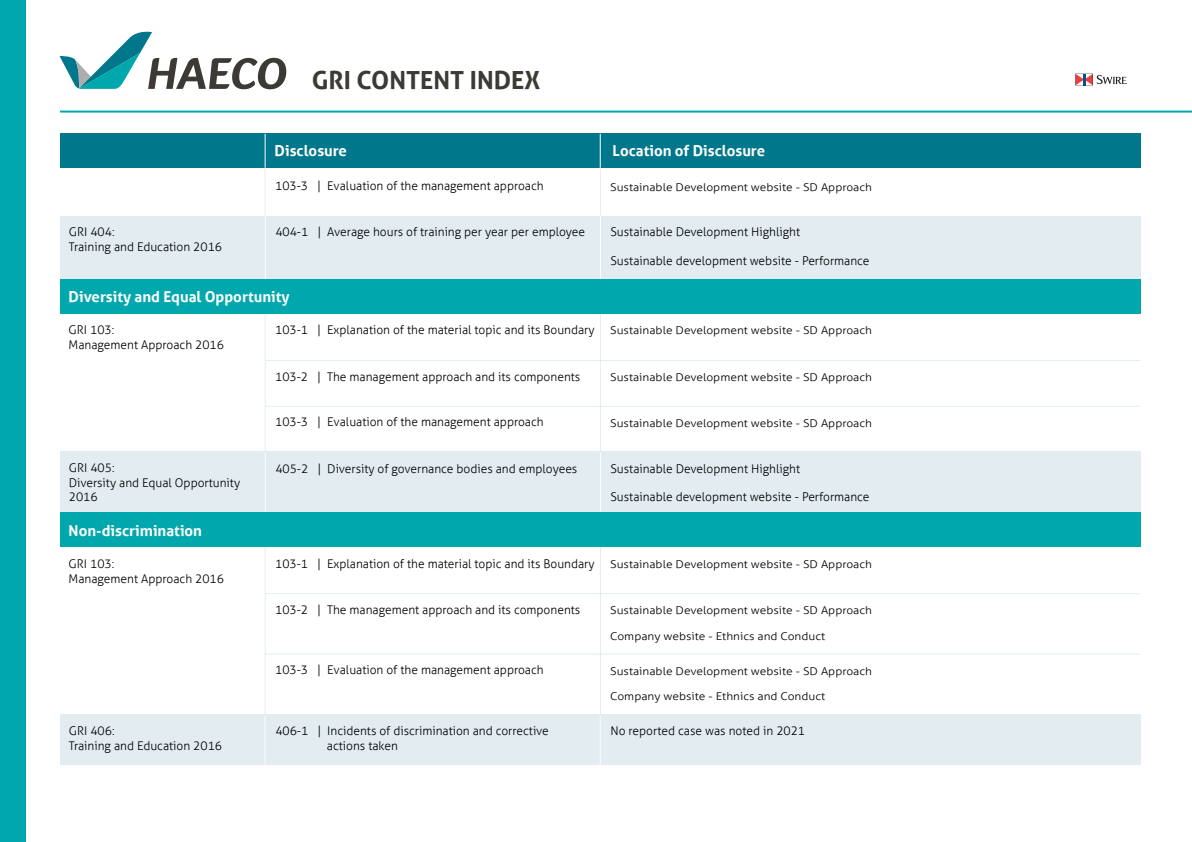
<style>
.page{position:relative;width:1192px;height:842px;background:#fff}
.page>*{position:absolute;margin:0;border:0;box-sizing:border-box;transform-origin:0 0}
.t1{font:700 25px "Aller";color:#3d3935}
.t2{font:700 15px "Aller";color:#fff}
.t3{font:300 12px/14.4px "Aller";color:#000}
.t4{font:300 10.7px "Aller";color:#000;scale:1.12 1}
</style>
<div class="page">
<hr style="left:265px;top:547px;width:1px;height:171px;background:#b9d3dc">
<hr style="left:600px;top:547px;width:1px;height:171px;background:#b9d3dc">
<hr style="left:265px;top:593px;width:875px;height:1px;background:#b9d3dc">
<hr style="left:265px;top:653px;width:875px;height:1px;background:#b9d3dc">
<div style="left:60px;top:715px;width:1081px;height:50px;background:#e3edf1"></div>
<hr style="left:265px;top:715px;width:1px;height:50px;background:#fff">
<hr style="left:600px;top:715px;width:1px;height:50px;background:#fff">
<hr style="left:265px;top:313px;width:1px;height:139px;background:#b9d3dc">
<hr style="left:600px;top:313px;width:1px;height:139px;background:#b9d3dc">
<hr style="left:265px;top:406px;width:875px;height:1px;background:#b9d3dc">
<hr style="left:265px;top:360px;width:875px;height:1px;background:#b9d3dc">
<div style="left:60px;top:452px;width:1081px;height:61px;background:#e3edf1"></div>
<hr style="left:265px;top:452px;width:1px;height:61px;background:#fff">
<hr style="left:600px;top:452px;width:1px;height:61px;background:#fff">
<svg style="left:60px;top:31px;width:227px;height:58px"></svg>
<svg style="left:1075px;top:73px;width:52px;height:13px"></svg>
<hr style="left:60px;top:111px;width:1132px;height:2px;background:#00a8ad">
<div style="left:0;top:0;width:26px;height:842px;background:#00a8ad"></div>
<div style="left:60px;top:134px;width:540px;height:34px;background:#00778b"></div>
<div style="left:600px;top:134px;width:540px;height:34px;background:#00778b"></div>
<hr style="left:265px;top:134px;width:1px;height:34px;background:#fff">
<hr style="left:600px;top:134px;width:1px;height:34px;background:#fff">
<hr style="left:265px;top:169px;width:1px;height:47px;background:#b9d3dc">
<hr style="left:600px;top:169px;width:1px;height:47px;background:#b9d3dc">
<div style="left:60px;top:216px;width:1081px;height:63px;background:#e3edf1"></div>
<hr style="left:265px;top:216px;width:1px;height:63px;background:#fff">
<hr style="left:600px;top:216px;width:1px;height:63px;background:#fff">
<div style="left:60px;top:513px;width:1080px;height:34px;background:#00a8ad"></div>
<div style="left:60px;top:279px;width:1080px;height:34px;background:#00a8ad"></div>
<h1 class="t1" style="left:312px;top:65px;width:230px">GRI CONTENT INDEX</h1>
<p class="t2" style="left:275px;top:142px;width:74px">Disclosure</p>
<p class="t2" style="left:613px;top:142px;width:154px">Location of Disclosure</p>
<p class="t3" style="left:275px;top:179px;width:270px">103-3 | Evaluation of the management approach</p>
<p class="t4" style="left:610px;top:180px;width:235px">Sustainable Development website - SD Approach</p>
<p class="t3" style="left:69px;top:225px;width:155px">GRI 404:<br>Training and Education 2016</p>
<p class="t3" style="left:275px;top:225px;width:311px">404-1 | Average hours of training per year per employee</p>
<p class="t3" style="left:610px;top:225px;width:191px">Sustainable Development Highlight</p>
<p class="t3" style="left:610px;top:254px;width:261px">Sustainable development website - Performance</p>
<p class="t2" style="left:69px;top:287px;width:222px">Diversity and Equal Opportunity</p>
<p class="t3" style="left:69px;top:323px;width:157px">GRI 103:<br>Management Approach 2016</p>
<p class="t3" style="left:275px;top:323px;width:321px">103-1 | Explanation of the material topic and its Boundary</p>
<p class="t4" style="left:610px;top:324px;width:235px">Sustainable Development website - SD Approach</p>
<p class="t3" style="left:275px;top:369px;width:307px">103-2 | The management approach and its components</p>
<p class="t4" style="left:610px;top:371px;width:235px">Sustainable Development website - SD Approach</p>
<p class="t3" style="left:275px;top:415px;width:270px">103-3 | Evaluation of the management approach</p>
<p class="t4" style="left:610px;top:416px;width:235px">Sustainable Development website - SD Approach</p>
<p class="t3" style="left:69px;top:461px;width:173px">GRI 405:<br>Diversity and Equal Opportunity<br>2016</p>
<p class="t3" style="left:275px;top:461px;width:304px">405-2 | Diversity of governance bodies and employees</p>
<p class="t3" style="left:610px;top:461px;width:191px">Sustainable Development Highlight</p>
<p class="t3" style="left:610px;top:490px;width:261px">Sustainable development website - Performance</p>
<p class="t2" style="left:69px;top:521px;width:135px">Non-discrimination</p>
<p class="t3" style="left:69px;top:557px;width:157px">GRI 103:<br>Management Approach 2016</p>
<p class="t3" style="left:275px;top:557px;width:321px">103-1 | Explanation of the material topic and its Boundary</p>
<p class="t4" style="left:610px;top:558px;width:235px">Sustainable Development website - SD Approach</p>
<p class="t3" style="left:275px;top:602px;width:307px">103-2 | The management approach and its components</p>
<p class="t4" style="left:610px;top:604px;width:235px">Sustainable Development website - SD Approach</p>
<p class="t4" style="left:610px;top:630px;width:193px">Company website - Ethnics and Conduct</p>
<p class="t3" style="left:275px;top:663px;width:270px">103-3 | Evaluation of the management approach</p>
<p class="t4" style="left:610px;top:664px;width:235px">Sustainable Development website - SD Approach</p>
<p class="t4" style="left:610px;top:690px;width:193px">Company website - Ethnics and Conduct</p>
<p class="t3" style="left:69px;top:724px;width:155px">GRI 406:<br>Training and Education 2016</p>
<p class="t3" style="left:327px;top:724px;width:223px;text-indent:-52px">406-1 | Incidents of discrimination and corrective actions taken</p>
<p class="t3" style="left:610px;top:724px;width:196px">No reported case was noted in 2021</p>
</div>
